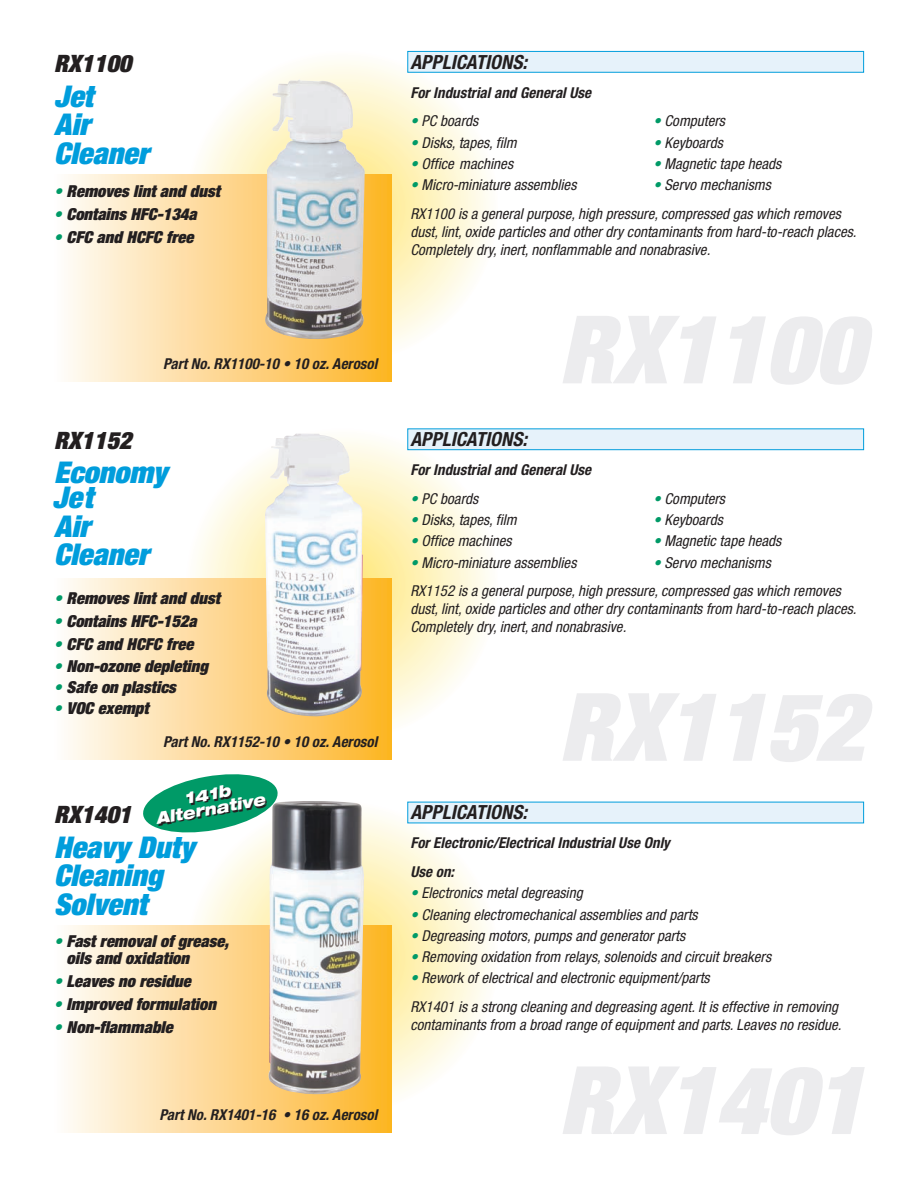
<style>
.page{position:relative;width:918px;height:1188px;background:#fff}
.page>*{position:absolute;margin:0;border:0;box-sizing:border-box;transform-origin:0 0}
.t1{font:italic 900 expanded 30px/28.5px "Helvetica Neue";letter-spacing:.005em;color:#009ddc}
.t2{font:italic 900 expanded 24px "Helvetica Neue";letter-spacing:.005em;color:#231f20}
.t3{font:italic 700 condensed 19.5px "Helvetica Neue";letter-spacing:.005em;color:#231f20}
.t4{font:italic 900 expanded 16.5px/16.5px "Helvetica Neue";color:#231f20}
.t5{font:italic 900 expanded 16.2px/14.7px "Helvetica Neue";color:#fff;text-align:center;scale:.9 1}
.t6{font:italic condensed 15px/28.8px "Helvetica Neue";letter-spacing:.005em;color:#231f20}
.t7{font:italic 700 condensed 15px/28.8px "Helvetica Neue";letter-spacing:.005em;color:#231f20}
.s1{color:#009a67}
</style>
<div class="page">
<svg style="left:186px;top:51px;width:312px;height:312px"></svg>
<div style="left:54px;top:175px;width:338px;height:207px;background:linear-gradient(to right,#fefcfb,#fdb427)"></div>
<div style="left:408px;top:52px;width:455px;height:20px;background:#e6f2fa"></div>
<div style="left:407px;top:51px;width:457px;height:22px;border:1px solid #009ddc"></div>
<svg style="left:186px;top:428px;width:312px;height:312px"></svg>
<div style="left:54px;top:579px;width:338px;height:180px;background:linear-gradient(to right,#fefcfb,#fdb427)"></div>
<div style="left:408px;top:429px;width:455px;height:20px;background:#e6f2fa"></div>
<div style="left:407px;top:428px;width:457px;height:22px;border:1px solid #009ddc"></div>
<svg style="left:143px;top:774px;width:135px;height:59px"></svg>
<svg style="left:186px;top:802px;width:312px;height:312px"></svg>
<div style="left:54px;top:925px;width:338px;height:208px;background:linear-gradient(to right,#fefcfb,#fdb427)"></div>
<div style="left:408px;top:802px;width:455px;height:21px;background:#e6f2fa"></div>
<img style="left:265px;top:434px;width:99px;height:283px">
<img style="left:265px;top:79px;width:100px;height:261px">
<img style="left:268px;top:801px;width:96px;height:295px">
<h2 class="t2" style="left:54px;top:48px;width:79px">RX1100</h2>
<h1 class="t1" style="left:54px;top:81px;width:96px">Jet<br>Air<br>Cleaner</h1>
<p class="t4" style="left:54px;top:182px;width:167px"><span class="s1">•</span> Removes lint and dust</p>
<p class="t4" style="left:54px;top:205px;width:144px"><span class="s1">•</span> Contains HFC-134a</p>
<p class="t4" style="left:54px;top:228px;width:141px"><span class="s1">•</span> CFC and HCFC free</p>
<h3 class="t3" style="left:410px;top:50px;width:118px">APPLICATIONS:</h3>
<p class="t7" style="left:410px;top:78px;width:182px">For Industrial and General Use</p>
<p class="t6" style="left:410px;top:107px;width:69px"><span class="s1">•</span> PC boards</p>
<p class="t6" style="left:653px;top:107px;width:73px"><span class="s1">•</span> Computers</p>
<p class="t6" style="left:410px;top:128px;width:108px"><span class="s1">•</span> Disks, tapes, film</p>
<p class="t6" style="left:653px;top:128px;width:71px"><span class="s1">•</span> Keyboards</p>
<p class="t6" style="left:410px;top:149px;width:104px"><span class="s1">•</span> Office machines</p>
<p class="t6" style="left:653px;top:149px;width:129px"><span class="s1">•</span> Magnetic tape heads</p>
<p class="t6" style="left:410px;top:170px;width:432px;text-indent:243px"><span class="s1">•</span> Servo mechanisms<br>RX1100 is a general purpose, high pressure, compressed gas which removes</p>
<p class="t6" style="left:410px;top:223px;width:448px;line-height:18px">dust, lint, oxide particles and other dry contaminants from hard-to-reach places.<br>Completely dry, inert, nonflammable and nonabrasive.</p>
<p class="t6" style="left:410px;top:170px;width:168px"><span class="s1">•</span> Micro-miniature assemblies</p>
<p class="t7" style="left:163px;top:349px;width:216px">Part No. RX1100-10 • 10 oz. Aerosol</p>
<h2 class="t2" style="left:54px;top:426px;width:79px">RX1152</h2>
<h1 class="t1" style="left:53px;top:459px;width:116px;line-height:25.5px">Economy<br>Jet</h1>
<h1 class="t1" style="left:54px;top:511px;width:96px">Air<br>Cleaner</h1>
<p class="t4" style="left:54px;top:590px;width:167px"><span class="s1">•</span> Removes int and dust</p>
<p class="t4" style="left:133px;top:590px;width:6px">l</p>
<p class="t4" style="left:54px;top:613px;width:144px"><span class="s1">•</span> Contains HFC-152a</p>
<p class="t4" style="left:54px;top:636px;width:141px"><span class="s1">•</span> CFC and HCFC free</p>
<p class="t4" style="left:54px;top:658px;width:156px"><span class="s1">•</span> Non-ozone depleting</p>
<p class="t4" style="left:54px;top:700px;width:96px"><span class="s1">•</span> VOC exempt</p>
<p class="t4" style="left:54px;top:679px;width:123px"><span class="s1">•</span> Safe on plastics</p>
<p class="t7" style="left:163px;top:727px;width:216px">Part No. RX1152-10 • 10 oz. Aerosol</p>
<p class="t5" style="left:152px;top:796px;width:124px;rotate:-10deg">141b<br>Alternative</p>
<h2 class="t2" style="left:54px;top:799px;width:79px">RX1401</h2>
<h1 class="t1" style="left:54px;top:832px;width:142px">Heavy Duty<br>Cleaning<br>Solvent</h1>
<p class="t4" style="left:67px;top:933px;width:164px;text-indent:-13px"><span class="s1">•</span> Fast removal of grease, oils and oxidation</p>
<p class="t4" style="left:54px;top:972px;width:138px"><span class="s1">•</span> Leaves no residue</p>
<p class="t4" style="left:54px;top:995px;width:164px"><span class="s1">•</span> Improved formulation</p>
<p class="t4" style="left:54px;top:1018px;width:120px"><span class="s1">•</span> Non-flammable</p>
<p class="t7" style="left:159px;top:1100px;width:220px">Part No. RX1401-16 • 16 oz. Aerosol</p>
<h3 class="t3" style="left:410px;top:427px;width:118px">APPLICATIONS:</h3>
<p class="t7" style="left:410px;top:455px;width:182px">For Industrial and General Use</p>
<p class="t6" style="left:410px;top:484px;width:69px"><span class="s1">•</span> PC boards</p>
<p class="t6" style="left:653px;top:484px;width:73px"><span class="s1">•</span> Computers</p>
<p class="t6" style="left:410px;top:505px;width:108px"><span class="s1">•</span> Disks, tapes, film</p>
<p class="t6" style="left:653px;top:505px;width:71px"><span class="s1">•</span> Keyboards</p>
<p class="t6" style="left:410px;top:527px;width:103px"><span class="s1">•</span> Office machines</p>
<p class="t6" style="left:653px;top:527px;width:129px"><span class="s1">•</span> Magnetic tape heads</p>
<p class="t6" style="left:410px;top:548px;width:168px"><span class="s1">•</span> Micro-miniature assemblies</p>
<p class="t6" style="left:410px;top:548px;width:432px;text-indent:243px"><span class="s1">•</span> Servo mechanisms<br>RX1152 is a general purpose, high pressure, compressed gas which removes</p>
<p class="t6" style="left:410px;top:600px;width:448px;line-height:18px">dust, lint, oxide particles and other dry contaminants from hard-to-reach places.<br>Completely dry, inert, and nonabrasive.</p>
<h3 class="t3" style="left:410px;top:801px;width:118px">APPLICATIONS:</h3>
<p class="t7" style="left:410px;top:828px;width:261px">For Electronic/Electrical Industrial Use Only<br>Use on:</p>
<p class="t6" style="left:410px;top:879px;width:174px"><span class="s1">•</span> Electronics metal degreasing</p>
<p class="t6" style="left:410px;top:900px;width:289px"><span class="s1">•</span> Cleaning electromechanical assemblies and parts</p>
<p class="t6" style="left:410px;top:921px;width:276px"><span class="s1">•</span> Degreasing motors, pumps and generator parts</p>
<p class="t6" style="left:410px;top:942px;width:362px"><span class="s1">•</span> Removing oxidation from relays, solenoids and circuit breakers</p>
<p class="t6" style="left:410px;top:963px;width:429px"><span class="s1">•</span> Rework of electrical and electronic equipment/parts<br>RX1401 is a strong cleaning and degreasing agent. It is effective in removing</p>
<p class="t6" style="left:410px;top:1010px;width:433px">contaminants from a broad range of equipment and parts. Leaves no residue.</p>
</div>
